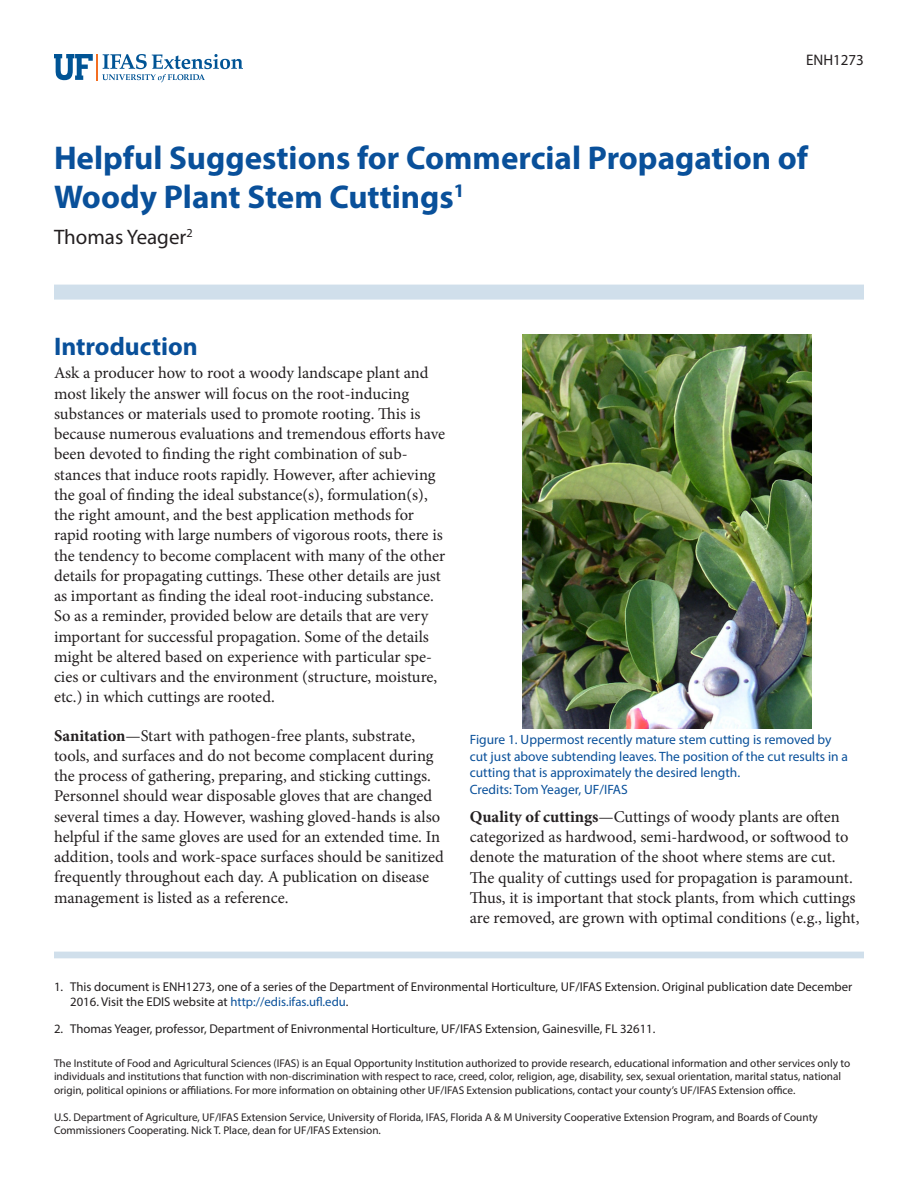
<style>
.page{position:relative;width:918px;height:1188px;background:#fff}
.page>*{position:absolute;margin:0;border:0;box-sizing:border-box;transform-origin:0 0}
.TitleRegular{font:700 33px/39.6px "Myriad Pro";color:#09509a}
.SectionHeading0{font:700 25.5px "Myriad Pro";color:#09509a}
.Author{font:21px "Myriad Pro";color:#231f20}
.Paragraph{font:16.5px/20.2px "Minion Pro";letter-spacing:-.005em;color:#231f20}
.PubNumber{font:15.3px "Myriad Pro";color:#231f20}
.FigureCaption{font:13.5px/16.5px "Myriad Pro";color:#09509a}
.t1{font:12.75px/15.3px "Myriad Pro";color:#231f20}
.Disclaimer{font:11.25px/13.5px "Myriad Pro";color:#231f20}
.s1{font-weight:700}
.s2{color:#09509a}
</style>
<div class="page">
<svg style="left:54px;top:54px;width:189px;height:28px"></svg>
<div style="left:54px;top:285px;width:810px;height:15px;background:#d0dfeb"></div>
<div style="left:54px;top:952px;width:810px;height:6px;background:#d0dfeb"></div>
<img style="left:523px;top:335px;width:288px;height:394px">
<p class="PubNumber" style="left:806px;top:51px;width:59px">ENH1273</p>
<p class="TitleRegular" style="left:54px;top:137px;width:756px">Helpful Suggestions for Commercial Propagation of<br>Woody Plant Stem Cuttings<sup>1</sup></p>
<p class="Author" style="left:54px;top:224px;width:140px">Thomas Yeager<sup>2</sup></p>
<p class="SectionHeading0" style="left:54px;top:330px;width:145px">Introduction</p>
<p class="Paragraph" style="left:54px;top:363px;width:393px">Ask a producer how to root a woody landscape plant and most likely the answer will focus on the root-inducing substances or materials used to promote rooting. This is because numerous evaluations and tremendous efforts have been devoted to finding the right combination of sub&shy;stances that induce roots rapidly. However, after achieving the goal of finding the ideal substance(s), formulation(s), the right amount, and the best application methods for rapid rooting with large numbers of vigorous roots, there is the tendency to become complacent with many of the other details for propagating cuttings. These other details are just as important as finding the ideal root-inducing substance.<br>So as a reminder, provided below are details that are very important for successful propagation. Some of the details might be altered based on experience with particular spe&shy;cies or cultivars and the environment (structure, moisture, etc.) in which cuttings are rooted.</p>
<p class="Paragraph" style="left:54px;top:725px;width:391px"><span class="s1">Sanitation</span>—Start with pathogen-free plants, substrate, tools, and surfaces and do not become complacent during the process of gathering, preparing, and sticking cuttings.<br>Personnel should wear disposable gloves that are changed several times a day. However, washing gloved-hands is also helpful if the same gloves are used for an extended time. In addition, tools and work-space surfaces should be sanitized frequently throughout each day. A publication on disease management is listed as a reference.</p>
<p class="FigureCaption" style="left:470px;top:731px;width:380px">Figure 1. Uppermost recently mature stem cutting is removed by cut just above subtending leaves. The position of the cut results in a cutting that is approximately the desired length.</p>
<p class="FigureCaption" style="left:470px;top:781px;width:160px">Credits: Tom Yeager, UF/IFAS</p>
<p class="Paragraph" style="left:470px;top:807px;width:391px"><span class="s1">Quality of cuttings</span>—Cuttings of woody plants are often categorized as hardwood, semi-hardwood, or softwood to denote the maturation of the shoot where stems are cut.<br>The quality of cuttings used for propagation is paramount.<br>Thus, it is important that stock plants, from which cuttings are removed, are grown with optimal conditions (e.g., light,</p>
<p class="t1" style="left:70px;top:979px;width:784px;text-indent:-16px">1. This document is ENH1273, one of a series of the Department of Environmental Horticulture, UF/IFAS Extension. Original publication date December<br>2016. Visit the EDIS website at <span class="s2">http://edis.ifas.ufl.edu</span>.</p>
<p class="t1" style="left:54px;top:1021px;width:603px">2. Thomas Yeager, professor, Department of Enivronmental Horticulture, UF/IFAS Extension, Gainesville, FL 32611.</p>
<p class="Disclaimer" style="left:54px;top:1056px;width:798px">The Institute of Food and Agricultural Sciences (IFAS) is an Equal Opportunity Institution authorized to provide research, educational information and other services only to individuals and institutions that function with non-discrimination with respect to race, creed, color, religion, age, disability, sex, sexual orientation, marital status, national origin, political opinions or affiliations. For more information on obtaining other UF/IFAS Extension publications, contact your county’s UF/IFAS Extension office.</p>
<p class="Disclaimer" style="left:54px;top:1110px;width:765px">U.S. Department of Agriculture, UF/IFAS Extension Service, University of Florida, IFAS, Florida A &amp; M University Cooperative Extension Program, and Boards of County<br>Commissioners Cooperating. Nick T. Place, dean for UF/IFAS Extension.</p>
</div>
